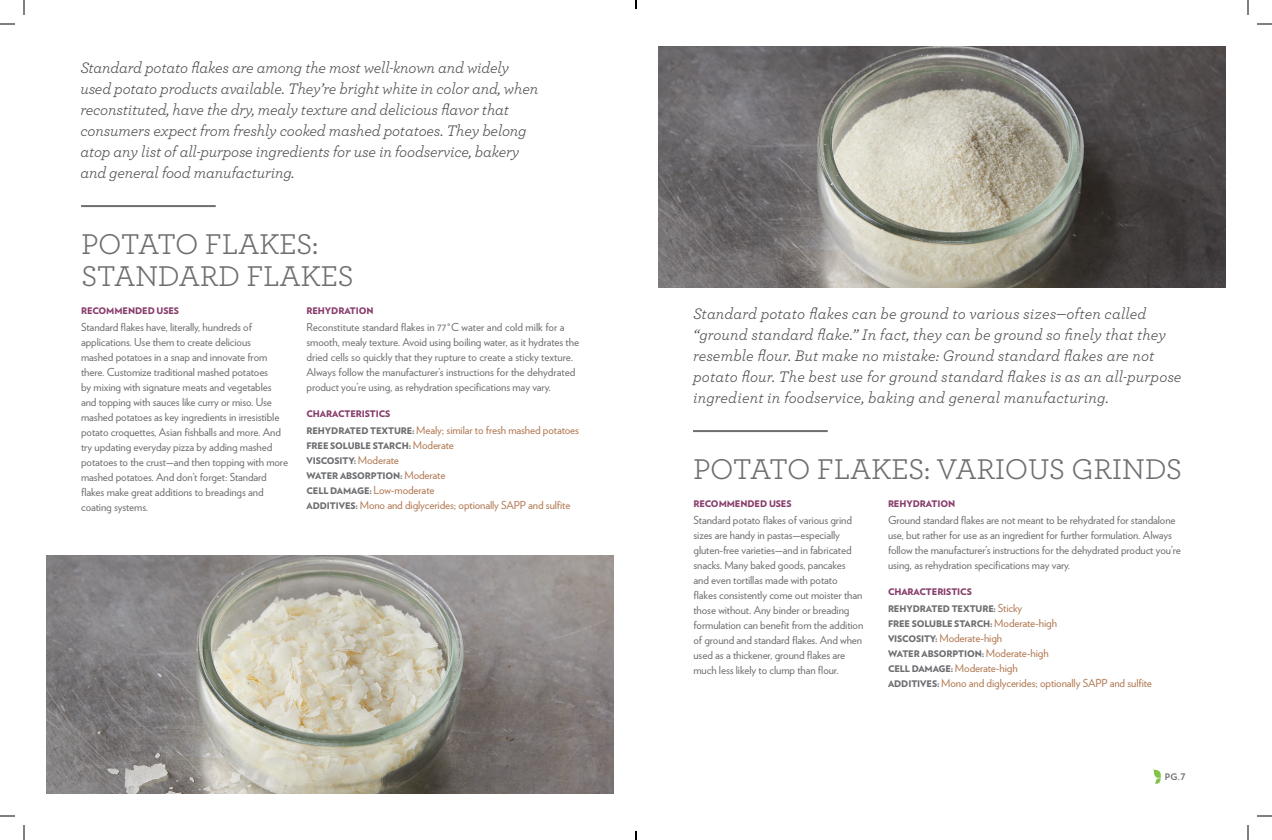
<style>
.page{position:relative;width:1272px;height:840px;background:#fff}
.page>*{position:absolute;margin:0;border:0;box-sizing:border-box;transform-origin:0 0}
.t1{font:30px/32px "Archer";letter-spacing:-.01em;color:#6d6e71}
.t2{font:italic 16px/21px "Archer";letter-spacing:-.01em;color:#4b4c4d}
.t3{font:italic 16px/21px "Archer";letter-spacing:.01em;color:#4b4c4d}
.t4{font:11px/15px "Verlag";letter-spacing:-.01em;color:#6d6e71}
.t5{font:11px/15px "Verlag";letter-spacing:-.01em;color:#b0764e}
.t6{font:900 9.1px/15px "Verlag";letter-spacing:-.01em;color:#6d6e71}
.t7{font:900 9.1px "Verlag";letter-spacing:-.01em;color:#883d6b}
.t8{font:700 9px "Verlag";color:#6d6e71}
.s1{font-weight:900;font-size:9.1px;color:#6d6e71}
.s2{font-weight:400;font-size:11px;color:#b0764e}
.s3{color:#883d6b}
</style>
<div class="page">
<svg style="left:1153px;top:770px;width:8px;height:14px"></svg>
<img style="left:46px;top:555px;width:568px;height:239px">
<img style="left:658px;top:46px;width:568px;height:242px">
<hr style="left:693px;top:430px;width:135px;height:2px;background:#6d6e71">
<hr style="left:81px;top:205px;width:135px;height:2px;background:#6d6e71">
<svg style="left:0;top:23px;width:15px;height:2px"></svg>
<svg style="left:1257px;top:23px;width:15px;height:2px"></svg>
<svg style="left:0;top:815px;width:15px;height:2px"></svg>
<svg style="left:1257px;top:815px;width:15px;height:2px"></svg>
<svg style="left:23px;top:0;width:2px;height:15px"></svg>
<svg style="left:23px;top:825px;width:2px;height:15px"></svg>
<svg style="left:1247px;top:0;width:2px;height:15px"></svg>
<svg style="left:1247px;top:825px;width:2px;height:15px"></svg>
<svg style="left:635px;top:0;width:2px;height:9px"></svg>
<svg style="left:635px;top:831px;width:2px;height:9px"></svg>
<p class="t2" style="left:80px;top:58px;width:459px">Standard potato flakes are among the most well-known and widely used potato products available. They’re bright white in color and, when reconstituted, have the dry, mealy texture and delicious flavor that consumers expect from freshly cooked mashed potatoes. They belong atop any list of all-purpose ingredients for use in foodservice, bakery and general food manufacturing.</p>
<h1 class="t1" style="left:81px;top:229px;width:274px">POTATO FLAKES:<br>STANDARD FLAKES</h1>
<p class="t7" style="left:306px;top:307px;width:69px">REHYDRATION</p>
<p class="t4" style="left:306px;top:320px;width:274px">Reconstitute standard flakes in 77°C water and cold milk for a smooth, mealy texture. Avoid using boiling water, as it hydrates the dried cells so quickly that they rupture to create a sticky texture.<br>Always follow the manufacturer’s instructions for the dehydrated product you’re using, as rehydration specifications may vary.</p>
<p class="t7" style="left:306px;top:410px;width:85px">CHARACTERISTICS</p>
<p class="t5" style="left:306px;top:423px;width:274px"><span class="s1">REHYDRATED TEXTURE:</span> Mealy; similar to fresh mashed potatoes</p>
<p class="t6" style="left:306px;top:439px;width:149px">FREE SOLUBLE STARCH: <span class="s2">Moderate<br></span>VISCOSITY: <span class="s2">Moderate<br></span>WATER ABSORPTION: <span class="s2">Moderate</span></p>
<p class="t5" style="left:306px;top:483px;width:266px"><span class="s1">CELL DAMAGE:</span> Low-moderate<br><span class="s1">ADDITIVES:</span> Mono and diglycerides; optionally SAPP and sulfite</p>
<p class="t7" style="left:81px;top:307px;width:100px">RECOMMENDED USES</p>
<p class="t4" style="left:81px;top:320px;width:208px">Standard flakes have, literally, hundreds of applications. Use them to create delicious<br>mashed potatoes in a snap and innovate from there. Customize traditional mashed potatoes<br>by mixing with signature meats and vegetables and topping with sauces like curry or miso. Use mashed potatoes as key ingredients in irresistible potato croquettes, Asian fishballs and more. And try updating everyday pizza by adding mashed potatoes to the crust—and then topping with more mashed potatoes. And don’t forget: Standard flakes make great additions to breadings and coating systems.</p>
<p class="t3" style="left:693px;top:304px;width:490px">Standard potato flakes can be ground to various sizes—often called “ground standard flake.” In fact, they can be ground so finely that they resemble flour. But make no mistake: Ground standard flakes are not potato flour. The best use for ground standard flakes is as an all-purpose ingredient in foodservice, baking and general manufacturing.</p>
<h1 class="t1" style="left:693px;top:454px;width:491px">POTATO FLAKES: VARIOUS GRINDS</h1>
<p class="t7" style="left:694px;top:500px;width:100px">RECOMMENDED USES</p>
<p class="t4" style="left:694px;top:513px;width:171px">Standard potato flakes of various grind sizes are handy in pastas—especially gluten-free varieties—and in fabricated snacks. Many baked goods, pancakes and even tortillas made with potato flakes consistently come out moister than those without. Any binder or breading formulation can benefit from the addition of ground and standard flakes. And when used as a thickener, ground flakes are much less likely to clump than flour.</p>
<p class="t7" style="left:888px;top:500px;width:69px">REHYDRATION</p>
<p class="t4" style="left:888px;top:513px;width:294px">Ground standard flakes are not meant to be rehydrated for standalone use, but rather for use as an ingredient for further formulation. Always follow the manufacturer’s instructions for the dehydrated product you’re using, as rehydration specifications may vary.</p>
<p class="t6" style="left:888px;top:584px;width:136px;line-height:17.2px"><span class="s3">CHARACTERISTICS<br></span>REHYDRATED TEXTURE: <span class="s2">Sticky</span></p>
<p class="t6" style="left:888px;top:617px;width:171px">FREE SOLUBLE STARCH: <span class="s2">Moderate-high</span></p>
<p class="t5" style="left:888px;top:631px;width:116px"><span class="s1">VISCOSITY:</span> Moderate-high</p>
<p class="t6" style="left:888px;top:647px;width:162px">WATER ABSORPTION: <span class="s2">Moderate-high</span></p>
<p class="t5" style="left:888px;top:661px;width:266px"><span class="s1">CELL DAMAGE:</span> Moderate-high<br><span class="s1">ADDITIVES:</span> Mono and diglycerides; optionally SAPP and sulfite</p>
<p class="t8" style="left:1165px;top:773px;width:22px">PG.7</p>
</div>
